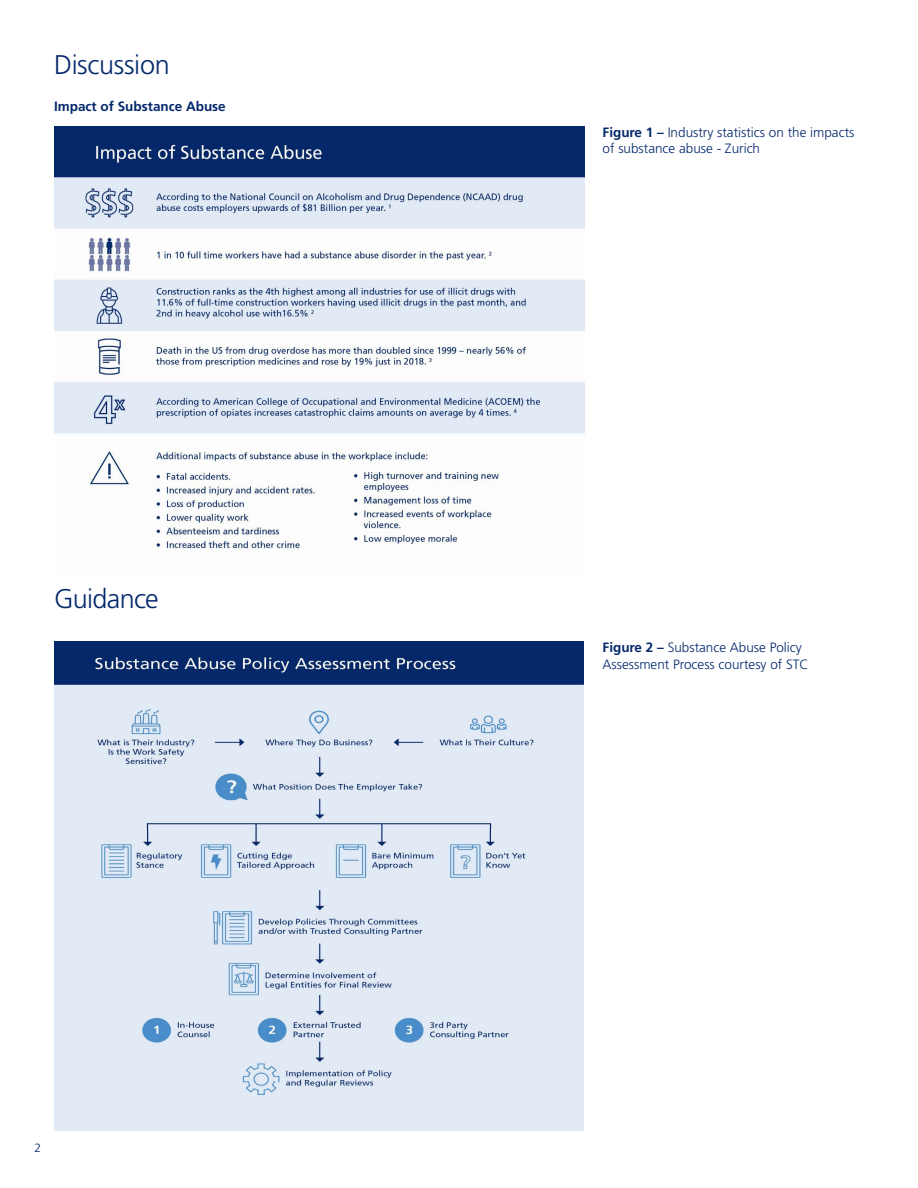
<style>
.page{position:relative;width:918px;height:1188px;background:#fff}
.page>*{position:absolute;margin:0;border:0;box-sizing:border-box;transform-origin:0 0}
._18_20_Frutiger_Ligh{font:300 27px "Frutiger LT Std";letter-spacing:-.015em;color:#04286b}
.t1{font:300 13.5px/16.5px "Frutiger LT Std";color:#04286b}
.t2{font:700 13.5px "Frutiger LT Std";color:#04286b}
.t3{font:300 12px "Frutiger LT Std";color:#04286b}
.s1{font-weight:700}
</style>
<div class="page">
<img style="left:54px;top:127px;width:531px;height:423px">
<img style="left:54px;top:642px;width:529px;height:489px">
<p class="_18_20_Frutiger_Ligh" style="left:54px;top:50px;width:117px">Discussion</p>
<p class="t2" style="left:54px;top:98px;width:173px">Impact of Substance Abuse</p>
<p class="_18_20_Frutiger_Ligh" style="left:54px;top:584px;width:106px">Guidance</p>
<p class="t3" style="left:34px;top:1141px;width:8px">2</p>
<p class="t1" style="left:603px;top:124px;width:253px"><span class="s1">Figure 1 –</span> Industry statistics on the impacts of substance abuse - Zurich</p>
<p class="t1" style="left:603px;top:639px;width:208px"><span class="s1">Figure 2 –</span> Substance Abuse Policy<br>Assessment Process courtesy of STC</p>
</div>
